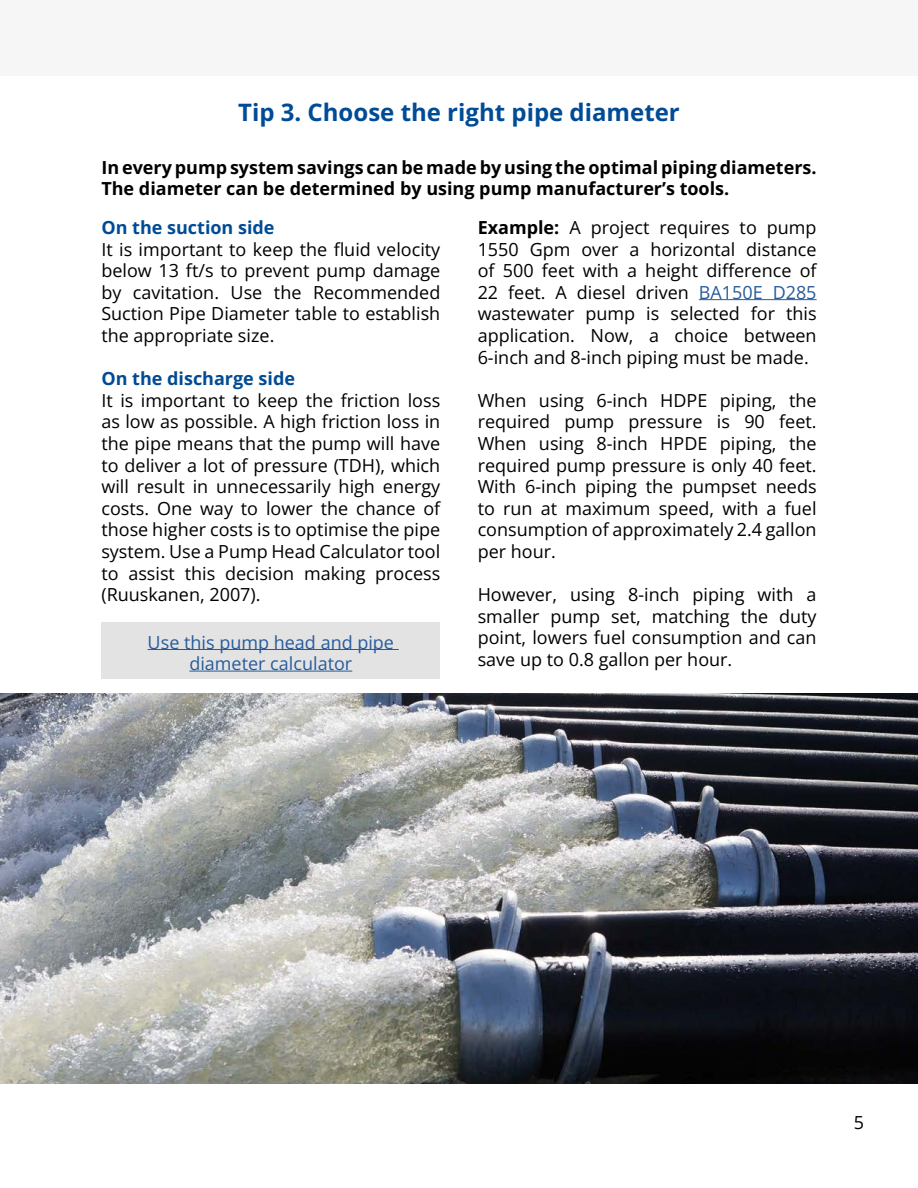
<style>
.page{position:relative;width:918px;height:1188px;background:#fff}
.page>*{position:absolute;margin:0;border:0;box-sizing:border-box;transform-origin:0 0}
.t1{font:700 24px "Open Sans";color:#004b96}
.t2{font:18px/21.6px "Open Sans";color:#000;text-align:justify}
.t3{font:700 18px/21.6px "Open Sans";color:#000}
.t4{font:18px/21.6px "Open Sans";color:#275b9b;text-align:center}
.t5{font:700 18px "Open Sans";color:#004b96}
.s1{font-weight:700}
.s2{color:#275b9b}
</style>
<div class="page">
<div style="left:0;top:0;width:918px;height:75px;background:#f6f6f6"></div>
<div style="left:101px;top:623px;width:339px;height:56px;background:#e3e3e3"></div>
<hr style="left:699px;top:299px;width:118px;height:1px;background:#275b9b">
<img style="left:0;top:693px;width:918px;height:391px">
<hr style="left:148px;top:649px;width:251px;height:1px;background:#275b9b">
<hr style="left:189px;top:671px;width:163px;height:1px;background:#275b9b">
<h1 class="t1" style="left:238px;top:95px;width:443px">Tip 3. Choose the right pipe diameter</h1>
<p class="t3" style="left:101px;top:156px;width:717px">In every pump system savings can be made by using the optimal piping diameters.<br>The diameter can be determined by using pump manufacturer’s tools.</p>
<p class="t5" style="left:101px;top:215px;width:175px">On the suction side</p>
<p class="t2" style="left:101px;top:238px;width:340px">It is important to keep the fluid velocity below 13 ft/s to prevent pump damage by cavitation. Use the Recommended Suction Pipe Diameter table to establish the appropriate size.</p>
<p class="t5" style="left:101px;top:366px;width:195px">On the discharge side</p>
<p class="t2" style="left:101px;top:389px;width:340px">It is important to keep the friction loss as low as possible. A high friction loss in the pipe means that the pump will have to deliver a lot of pressure (TDH), which will result in unnecessarily high energy costs. One way to lower the chance of those higher costs is to optimise the pipe system. Use a Pump Head Calculator tool to assist this decision making process (Ruuskanen, 2007).</p>
<p class="t2" style="left:478px;top:216px;width:340px"><span class="s1">Example:</span> A project requires to pump 1550 Gpm over a horizontal distance of 500 feet with a height difference of 22 feet. A diesel driven <span class="s2">BA150E D285 </span>wastewater pump is selected for this application. Now, a choice between 6-inch and 8-inch piping must be made.</p>
<p class="t2" style="left:478px;top:389px;width:340px">When using 6-inch HDPE piping, the required pump pressure is 90 feet.<br>When using 8-inch HPDE piping, the required pump pressure is only 40 feet.<br>With 6-inch piping the pumpset needs to run at maximum speed, with a fuel consumption of approximately 2.4 gallon per hour.</p>
<p class="t2" style="left:478px;top:583px;width:340px">However, using 8-inch piping with a smaller pump set, matching the duty point, lowers fuel consumption and can save up to 0.8 gallon per hour.</p>
<p class="t4" style="left:148px;top:631px;width:248px">Use this pump head and pipe diameter calculator</p>
<p class="t2" style="left:854px;top:1111px;width:12px">5</p>
</div>
